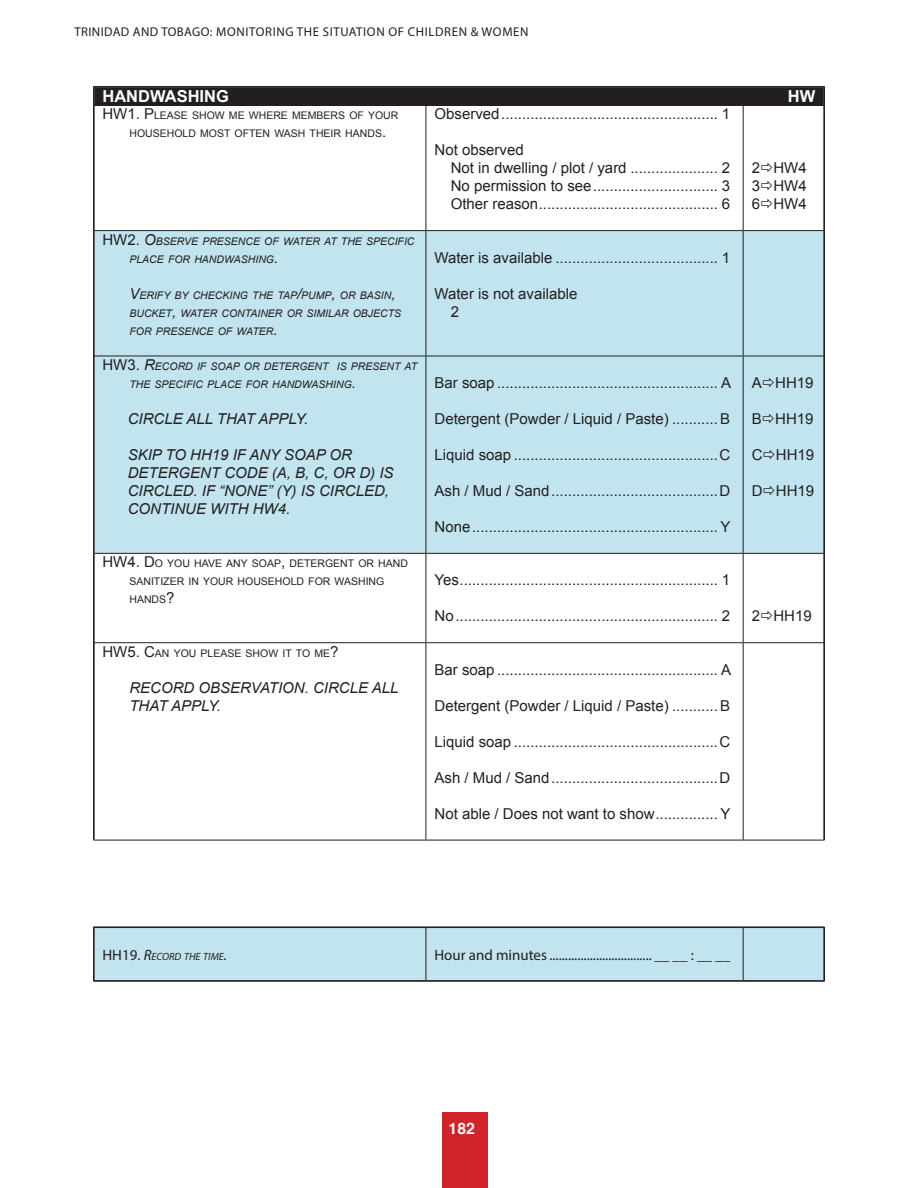
<style>
.page{position:relative;width:918px;height:1188px;background:#fff}
.page>*{position:absolute;margin:0;border:0;box-sizing:border-box;transform-origin:0 0}
.TABLE_HEAD{font:700 16.5px "Arial";color:#fff}
.t1{font:700 15.75px "Helvetica";color:#fff}
.t2{font:15px/18px "Arial";color:#231f20}
.t3{font:italic 15px/18px "Arial";color:#231f20}
.t4{font:15px "Myriad Pro";color:#231f20}
.t5{font:15px "Arial";color:#231f20}
.t6{font:12.75px "Myriad Pro";letter-spacing:.05em;color:#231f20}
.t7{font:italic 10.5px/18px "Arial";color:#231f20}
.t8{font:10.5px/18px "Arial";color:#231f20}
.t9{font:italic 10.5px "Myriad Pro";color:#231f20}
.s1{font-size:15px}
.s2{font-style:normal;font-size:15px}
</style>
<div class="page">
<div style="left:442px;top:1112px;width:45px;height:76px;background:#d1232a"></div>
<div style="left:94px;top:87px;width:730px;height:18px;background:#231f20"></div>
<div style="left:95px;top:231px;width:729px;height:322px;background:#c1e4ee"></div>
<hr style="left:93px;top:86px;width:333px;height:1px;background:#231f20">
<hr style="left:426px;top:86px;width:317px;height:1px;background:#231f20">
<hr style="left:743px;top:86px;width:82px;height:1px;background:#231f20">
<svg style="left:824px;top:87px;width:1px;height:18px"></svg>
<svg style="left:93px;top:87px;width:2px;height:18px"></svg>
<hr style="left:93px;top:105px;width:1px;height:126px;background:#231f20">
<hr style="left:94px;top:105px;width:1px;height:126px;background:#231f20">
<hr style="left:426px;top:106px;width:1px;height:124px;background:#231f20">
<hr style="left:743px;top:106px;width:1px;height:124px;background:#231f20">
<hr style="left:824px;top:105px;width:1px;height:126px;background:#231f20">
<hr style="left:93px;top:231px;width:1px;height:125px;background:#231f20">
<hr style="left:94px;top:231px;width:1px;height:125px;background:#231f20">
<hr style="left:426px;top:231px;width:1px;height:125px;background:#231f20">
<hr style="left:743px;top:231px;width:1px;height:125px;background:#231f20">
<hr style="left:824px;top:231px;width:1px;height:125px;background:#231f20">
<hr style="left:93px;top:356px;width:1px;height:197px;background:#231f20">
<hr style="left:94px;top:356px;width:1px;height:197px;background:#231f20">
<hr style="left:426px;top:356px;width:1px;height:197px;background:#231f20">
<hr style="left:743px;top:356px;width:1px;height:197px;background:#231f20">
<hr style="left:824px;top:356px;width:1px;height:197px;background:#231f20">
<hr style="left:93px;top:553px;width:1px;height:90px;background:#231f20">
<hr style="left:94px;top:553px;width:1px;height:90px;background:#231f20">
<hr style="left:426px;top:554px;width:1px;height:88px;background:#231f20">
<hr style="left:743px;top:554px;width:1px;height:88px;background:#231f20">
<hr style="left:824px;top:553px;width:1px;height:90px;background:#231f20">
<hr style="left:93px;top:643px;width:1px;height:197px;background:#231f20">
<hr style="left:94px;top:643px;width:1px;height:197px;background:#231f20">
<hr style="left:94px;top:105px;width:332px;height:1px;background:#231f20">
<hr style="left:426px;top:105px;width:317px;height:1px;background:#231f20">
<hr style="left:743px;top:105px;width:81px;height:1px;background:#231f20">
<hr style="left:94px;top:230px;width:332px;height:1px;background:#231f20">
<hr style="left:426px;top:230px;width:317px;height:1px;background:#231f20">
<hr style="left:743px;top:230px;width:81px;height:1px;background:#231f20">
<hr style="left:94px;top:356px;width:332px;height:1px;background:#231f20">
<hr style="left:426px;top:356px;width:317px;height:1px;background:#231f20">
<hr style="left:743px;top:356px;width:81px;height:1px;background:#231f20">
<hr style="left:94px;top:553px;width:332px;height:1px;background:#231f20">
<hr style="left:426px;top:553px;width:317px;height:1px;background:#231f20">
<hr style="left:743px;top:553px;width:81px;height:1px;background:#231f20">
<hr style="left:94px;top:642px;width:332px;height:1px;background:#231f20">
<hr style="left:426px;top:642px;width:317px;height:1px;background:#231f20">
<hr style="left:743px;top:642px;width:81px;height:1px;background:#231f20">
<hr style="left:93px;top:840px;width:333px;height:1px;background:#231f20">
<hr style="left:426px;top:840px;width:317px;height:1px;background:#231f20">
<hr style="left:743px;top:840px;width:82px;height:1px;background:#231f20">
<hr style="left:426px;top:643px;width:1px;height:197px;background:#231f20">
<hr style="left:743px;top:643px;width:1px;height:197px;background:#231f20">
<hr style="left:824px;top:643px;width:1px;height:197px;background:#231f20">
<div style="left:95px;top:928px;width:729px;height:52px;background:#c1e4ee"></div>
<hr style="left:93px;top:927px;width:1px;height:54px;background:#231f20">
<hr style="left:94px;top:928px;width:1px;height:53px;background:#231f20">
<hr style="left:94px;top:927px;width:332px;height:1px;background:#231f20">
<hr style="left:426px;top:927px;width:317px;height:1px;background:#231f20">
<hr style="left:743px;top:927px;width:81px;height:1px;background:#231f20">
<hr style="left:94px;top:980px;width:332px;height:1px;background:#231f20">
<hr style="left:93px;top:981px;width:333px;height:1px;background:#231f20">
<hr style="left:426px;top:980px;width:317px;height:1px;background:#231f20">
<hr style="left:426px;top:981px;width:317px;height:1px;background:#231f20">
<hr style="left:743px;top:980px;width:81px;height:1px;background:#231f20">
<hr style="left:743px;top:981px;width:82px;height:1px;background:#231f20">
<hr style="left:426px;top:928px;width:1px;height:53px;background:#231f20">
<hr style="left:743px;top:928px;width:1px;height:53px;background:#231f20">
<hr style="left:824px;top:927px;width:1px;height:54px;background:#231f20">
<svg style="left:763px;top:378px;width:11px;height:9px"></svg>
<svg style="left:763px;top:414px;width:11px;height:9px"></svg>
<svg style="left:764px;top:450px;width:11px;height:9px"></svg>
<svg style="left:764px;top:486px;width:11px;height:9px"></svg>
<p class="t6" style="left:75px;top:24px;width:456px">TRINIDAD AND TOBAGO: MONITORING THE SITUATION OF CHILDREN &amp; WOMEN</p>
<p class="TABLE_HEAD" style="left:102px;top:85px;width:128px">HANDWASHING</p>
<p class="TABLE_HEAD" style="left:788px;top:85px;width:29px">HW</p>
<p class="t8" style="left:129px;top:107px;width:271px;text-indent:-27px"><span class="s1">HW1. P</span>LEASE SHOW ME WHERE MEMBERS OF YOUR<br>HOUSEHOLD MOST OFTEN WASH TH EIR HANDS<span class="s1">.</span></p>
<p class="t2" style="left:435px;top:105px;width:297px">Observed.................................................... 1</p>
<p class="t2" style="left:435px;top:141px;width:91px">Not observed</p>
<p class="t2" style="left:451px;top:159px;width:281px">Not in dwelling / plot / yard ..................... 2</p>
<p class="t2" style="left:451px;top:177px;width:281px">No permission to see.............................. 3</p>
<p class="t2" style="left:451px;top:195px;width:281px">Other reason........................................... 6</p>
<p class="t5" style="left:752px;top:158px;width:57px">2 HW4</p>
<p class="t5" style="left:752px;top:176px;width:57px">3 HW4</p>
<p class="t5" style="left:752px;top:194px;width:57px">6 HW4</p>
<p class="t7" style="left:129px;top:232px;width:287px;text-indent:-27px"><span class="s2">HW2.</span> <span class="s1">O</span>BSERVE PRESENCE OF WATER AT THE SPECIFIC<br>PLACE FOR HANDWASHING<span class="s1">.</span></p>
<p class="t7" style="left:129px;top:286px;width:273px"><span class="s1">V</span>ERIFY BY CHECKING THE TAP<span class="s1">/</span>PUMP<span class="s1">,</span> OR BASIN<span class="s1">,<br></span>BUCKET<span class="s1">,</span> WATER CONTAINER OR SIMILAR OBJECTS<br>FOR PRESENCE OF WATER<span class="s1">.</span></p>
<p class="t7" style="left:129px;top:358px;width:289px;text-indent:-27px"><span class="s2">HW3.</span> <span class="s1">R</span>ECORD IF SOAP OR DETERGENT IS PRESENT AT<br>THE SPECIFIC PLACE FOR HANDWASHING<span class="s1">.</span></p>
<p class="t3" style="left:128px;top:410px;width:182px">CIRCLE ALL THAT APPLY.</p>
<p class="t3" style="left:128px;top:446px;width:267px">SKIP TO HH19 IF ANY SOAP OR<br>DETERGENT CODE (A, B, C, OR D) IS<br>CIRCLED. IF “NONE” (Y) IS CIRCLED,<br>CONTINUE WITH HW4.</p>
<p class="t8" style="left:129px;top:555px;width:280px;text-indent:-27px"><span class="s1">HW4. D</span>O YOU HAVE ANY SOAP <span class="s1">,</span> DETERGENT OR HAND<br>SANITIZER IN YOUR HOUSEHOLD FOR WASH ING<br>HANDS<span class="s1">?</span></p>
<p class="t8" style="left:102px;top:644px;width:238px"><span class="s1">HW5. C</span>AN YOU PLEASE SHOW IT TO ME<span class="s1">?</span></p>
<p class="t3" style="left:129px;top:679px;width:270px">RECORD OBSERVATION. CIRCLE ALL<br>THAT APPLY.</p>
<p class="t2" style="left:435px;top:249px;width:297px">Water is available ....................................... 1</p>
<p class="t2" style="left:451px;top:285px;width:128px;text-indent:-16px">Water is not available<br>2</p>
<p class="t2" style="left:435px;top:374px;width:298px">Bar soap ..................................................... A</p>
<p class="t2" style="left:435px;top:410px;width:297px">Detergent (Powder / Liquid / Paste) ...........B</p>
<p class="t2" style="left:435px;top:446px;width:297px">Liquid soap .................................................C</p>
<p class="t2" style="left:435px;top:482px;width:297px">Ash / Mud / Sand........................................D</p>
<p class="t2" style="left:435px;top:518px;width:297px">None........................................................... Y</p>
<p class="t2" style="left:752px;top:374px;width:63px">A HH19</p>
<p class="t2" style="left:752px;top:410px;width:63px">B HH19</p>
<p class="t2" style="left:752px;top:446px;width:64px">C HH19</p>
<p class="t2" style="left:752px;top:482px;width:64px">D HH19</p>
<p class="t2" style="left:435px;top:571px;width:297px">Yes.............................................................. 1</p>
<p class="t2" style="left:435px;top:607px;width:297px">No............................................................... 2</p>
<p class="t2" style="left:752px;top:607px;width:62px">2 HH19</p>
<p class="t2" style="left:435px;top:661px;width:298px">Bar soap ..................................................... A</p>
<p class="t2" style="left:435px;top:697px;width:297px">Detergent (Powder / Liquid / Paste) ...........B</p>
<p class="t2" style="left:435px;top:733px;width:297px">Liquid soap .................................................C</p>
<p class="t2" style="left:435px;top:769px;width:297px">Ash / Mud / Sand........................................D</p>
<p class="t2" style="left:435px;top:805px;width:297px">Not able / Does not want to show............... Y</p>
<p class="t9" style="left:102px;top:950px;width:126px"><span class="s2">HH19.</span> <span class="s1">R</span>ECORD THE TIME<span class="s1">.</span></p>
<p class="t4" style="left:435px;top:945px;width:297px">Hour and minutes ................................. __ __ : __ __</p>
<p class="t1" style="left:449px;top:1115px;width:28px">182</p>
</div>
